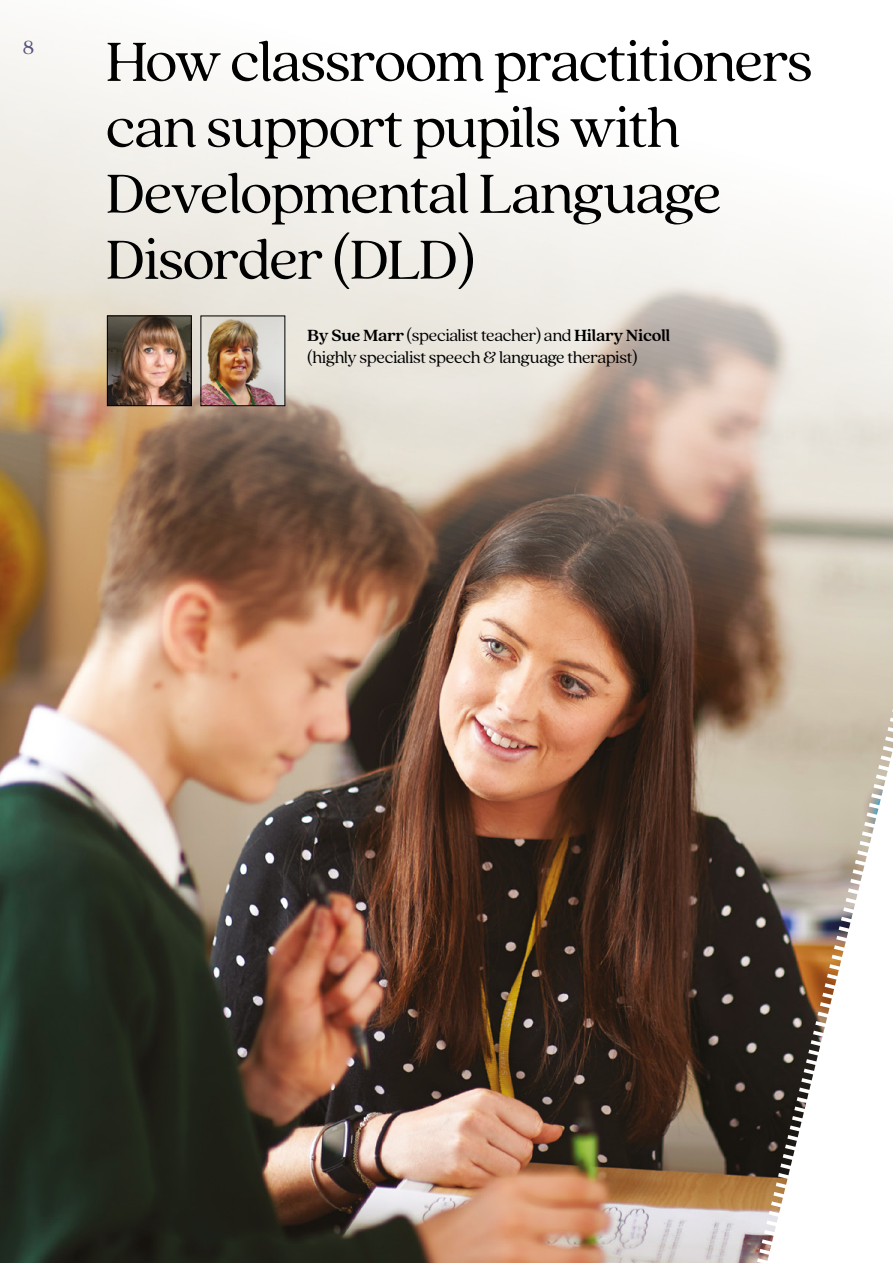
<style>
.page{position:relative;width:893px;height:1263px;background:#fff}
.page>*{position:absolute;margin:0;border:0;box-sizing:border-box;transform-origin:0 0}
.t1{font:61.2px/66px "Quincy CF";letter-spacing:-.025em;color:#000}
.t2{font:21px "Quincy CF";color:#55537a}
.t3{font:18px/22.5px "Quincy CF";letter-spacing:-.02em;color:#000}
.s1{font-weight:700}
</style>
<div class="page">
<img style="left:0;top:38px;width:893px;height:1225px">
<img style="left:203px;top:318px;width:80px;height:86px">
<img style="left:109px;top:318px;width:81px;height:86px">
<div style="left:107px;top:316px;width:85px;height:90px;border:1px solid #000"></div>
<p class="t2" style="left:23px;top:36px;width:13px">8</p>
<h1 class="t1" style="left:106px;top:29px;width:708px">How classroom practitioners can support pupils with<br>Developmental Language<br>Disorder (DLD)</h1>
<p class="t3" style="left:307px;top:324px;width:365px"><span class="s1">By Sue Marr</span> (specialist teacher) and <span class="s1">Hilary Nicoll </span>(highly specialist speech &amp; language therapist)</p>
</div>
